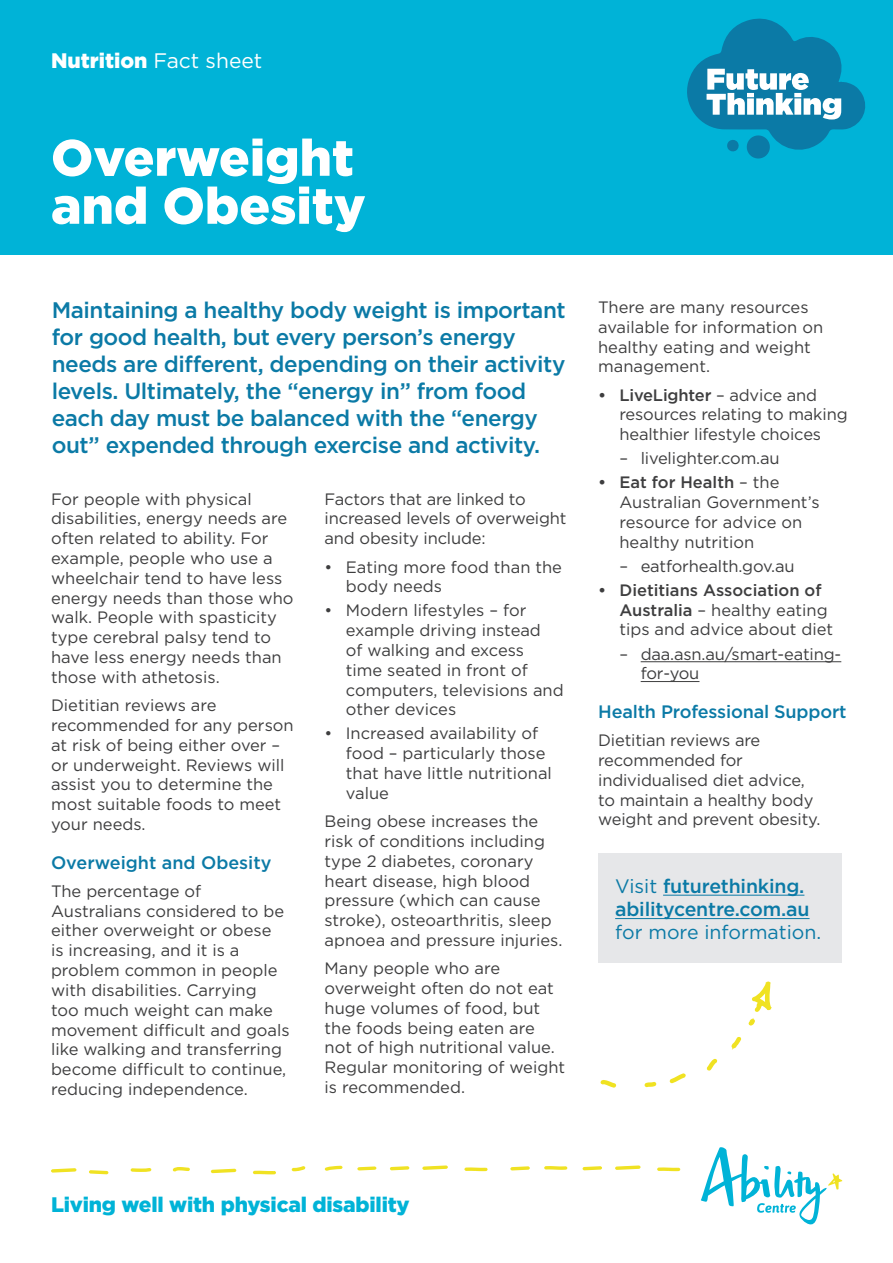
<style>
.page{position:relative;width:893px;height:1263px;background:#fff}
.page>*{position:absolute;margin:0;border:0;box-sizing:border-box;transform-origin:0 0}
.H1_-_TITLE{font:900 51px/48px "Gotham";color:#fff}
.INTRO_PARA{font:500 22.5px/27px "Gotham";letter-spacing:-.02em;color:#0b7aa6}
.t1{font:900 21px "Gotham";letter-spacing:-.01em;color:#00b3d7}
.H1_1_-_FOLLOWER_TITL{font:900 21px "Gotham";color:#fff}
.URL{font:500 19.5px/23.4px "Gotham";letter-spacing:-.01em;color:#0b7aa6}
.t2{font:500 18px "Gotham";letter-spacing:-.01em;color:#0b7aa6}
.BODY{font:16.5px/19.8px "Gotham";color:#3e3e3f}
.s1{font-weight:400}
.s2{font-weight:500}
</style>
<div class="page">
<div style="left:0;top:0;width:893px;height:255px;background:#00b3d7"></div>
<svg style="left:687px;top:18px;width:178px;height:141px"></svg>
<svg style="left:544px;top:1166px;width:23px;height:4px"></svg>
<svg style="left:510px;top:1166px;width:20px;height:4px"></svg>
<svg style="left:464px;top:1167px;width:24px;height:4px"></svg>
<svg style="left:657px;top:1167px;width:23px;height:4px"></svg>
<svg style="left:253px;top:1170px;width:23px;height:4px"></svg>
<svg style="left:422px;top:1165px;width:26px;height:5px"></svg>
<svg style="left:615px;top:1165px;width:26px;height:5px"></svg>
<svg style="left:211px;top:1169px;width:25px;height:4px"></svg>
<svg style="left:51px;top:1168px;width:26px;height:4px"></svg>
<svg style="left:390px;top:1166px;width:19px;height:4px"></svg>
<svg style="left:583px;top:1166px;width:19px;height:4px"></svg>
<svg style="left:292px;top:1166px;width:14px;height:5px"></svg>
<svg style="left:173px;top:1167px;width:17px;height:5px"></svg>
<svg style="left:131px;top:1168px;width:20px;height:4px"></svg>
<svg style="left:89px;top:1170px;width:19px;height:4px"></svg>
<svg style="left:357px;top:1166px;width:19px;height:4px"></svg>
<svg style="left:325px;top:1166px;width:17px;height:5px"></svg>
<hr style="left:641px;top:661px;width:200px;height:1px;background:#3e3e3f">
<hr style="left:641px;top:681px;width:58px;height:1px;background:#3e3e3f">
<div style="left:598px;top:853px;width:244px;height:110px;background:#e6e7e9"></div>
<hr style="left:663px;top:895px;width:141px;height:1px;background:#0b7aa6">
<hr style="left:615px;top:918px;width:194px;height:1px;background:#0b7aa6">
<svg style="left:600px;top:1080px;width:16px;height:7px"></svg>
<svg style="left:644px;top:1082px;width:12px;height:5px"></svg>
<svg style="left:669px;top:1073px;width:17px;height:10px"></svg>
<svg style="left:707px;top:1058px;width:10px;height:13px"></svg>
<svg style="left:731px;top:1037px;width:10px;height:13px"></svg>
<svg style="left:748px;top:1018px;width:7px;height:7px"></svg>
<svg style="left:752px;top:981px;width:20px;height:31px"></svg>
<svg style="left:701px;top:1147px;width:141px;height:77px"></svg>
<h1 class="H1_1_-_FOLLOWER_TITL" style="left:51px;top:48px;width:213px">Nutrition <span class="s1">Fact sheet</span></h1>
<h1 class="H1_-_TITLE" style="left:51px;top:132px;width:316px">Overweight and Obesity</h1>
<h2 class="INTRO_PARA" style="left:52px;top:296px;width:515px">Maintaining a healthy body weight is important for good health, but every person’s energy needs are different, depending on their activity levels. Ultimately, the “energy in” from food each day must be balanced with the “energy out” expended through exercise and activity.</h2>
<p class="BODY" style="left:51px;top:488px;width:244px">For people with physical disabilities, energy needs are often related to ability. For example, people who use a wheelchair tend to have less energy needs than those who walk. People with spasticity type cerebral palsy tend to have less energy needs than those with athetosis.</p>
<p class="BODY" style="left:51px;top:695px;width:244px">Dietitian reviews are recommended for any person at risk of being either over – or underweight. Reviews will assist you to determine the most suitable foods to meet your needs.</p>
<h2 class="t2" style="left:51px;top:850px;width:222px">Overweight and Obesity</h2>
<p class="BODY" style="left:51px;top:881px;width:240px">The percentage of<br>Australians considered to be either overweight or obese<br>is increasing, and it is a problem common in people with disabilities. Carrying<br>too much weight can make movement difficult and goals like walking and transferring become difficult to continue, reducing independence.</p>
<p class="BODY" style="left:325px;top:488px;width:243px">Factors that are linked to increased levels of overweight and obesity include:</p>
<p class="BODY" style="left:346px;top:556px;width:218px;text-indent:-21px">• Eating more food than the body needs</p>
<p class="BODY" style="left:346px;top:600px;width:219px;text-indent:-21px">• Modern lifestyles – for example driving instead<br>of walking and excess time seated in front of computers, televisions and other devices</p>
<p class="BODY" style="left:346px;top:723px;width:208px;text-indent:-21px">• Increased availability of food – particularly those that have little nutritional value</p>
<p class="BODY" style="left:325px;top:811px;width:239px">Being obese increases the risk of conditions including type 2 diabetes, coronary heart disease, high blood pressure (which can cause stroke), osteoarthritis, sleep apnoea and pressure injuries.</p>
<p class="BODY" style="left:325px;top:958px;width:242px">Many people who are overweight often do not eat huge volumes of food, but the foods being eaten are not of high nutritional value.<br>Regular monitoring of weight is recommended.</p>
<p class="BODY" style="left:598px;top:297px;width:226px">There are many resources available for information on healthy eating and weight management.</p>
<p class="BODY" style="left:619px;top:385px;width:230px;text-indent:-21px"><span class="s2">• LiveLighter</span> – advice and resources relating to making healthier lifestyle choices</p>
<p class="BODY" style="left:619px;top:448px;width:162px">– livelighter.com.au</p>
<p class="BODY" style="left:619px;top:472px;width:202px;text-indent:-21px"><span class="s2">• Eat for Health</span> – the<br>Australian Government’s resource for advice on healthy nutrition</p>
<p class="BODY" style="left:619px;top:556px;width:177px">– eatforhealth.gov.au</p>
<p class="BODY" style="left:619px;top:580px;width:215px;text-indent:-21px"><span class="s2">• Dietitians Association of<br>Australia</span> – healthy eating tips and advice about diet</p>
<p class="BODY" style="left:641px;top:643px;width:202px;text-indent:-21px">– daa.asn.au/smart-eating&shy;for-you</p>
<h2 class="t2" style="left:598px;top:700px;width:250px">Health Professional Support</h2>
<p class="BODY" style="left:598px;top:730px;width:224px">Dietitian reviews are recommended for individualised diet advice, to maintain a healthy body weight and prevent obesity.</p>
<p class="URL" style="left:615px;top:874px;width:208px"><span class="s1">Visit</span> futurethinking. abilitycentre.com.au <span class="s1">for more information.</span></p>
<p class="t1" style="left:51px;top:1192px;width:360px">Living well with physical disability</p>
</div>
